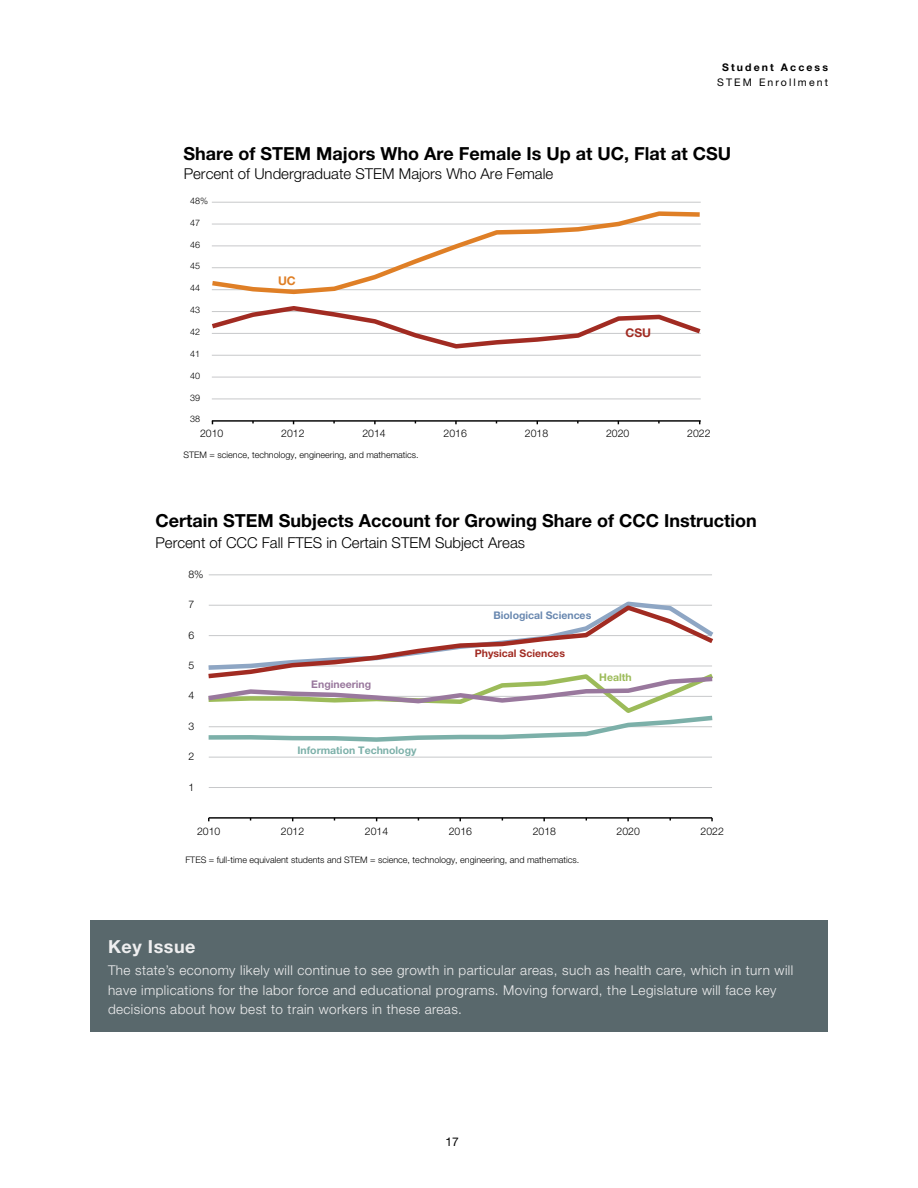
<style>
.page{position:relative;width:918px;height:1188px;background:#fff}
.page>*{position:absolute;margin:0;border:0;box-sizing:border-box;transform-origin:0 0}
.t1{font:700 18px "Helvetica Neue LT Pro";color:#000}
.t2{font:700 18px "Helvetica Neue LT";letter-spacing:.03em;color:#efeff0}
.t3{font:300 15px "Helvetica Neue LT Pro";color:#000}
.t4{font:300 13.5px/19.5px "Helvetica Neue LT";letter-spacing:.03em;color:#efeff0}
.t5{font:700 12px "Helvetica Neue LT Pro";color:#a12b22}
.t6{font:12px "Helvetica Neue LT";color:#000}
.t7{font:700 12px "Helvetica Neue LT Pro";color:#df7f26}
.t8{font:300 10.5px "Helvetica Neue LT Pro";color:#000}
.t9{font:700 10.5px "Helvetica Neue LT Pro";color:#7cb0a9}
.t10{font:700 10.5px "Helvetica Neue LT Pro";color:#6988b0}
.t11{font:700 10.5px "Helvetica Neue LT Pro";color:#a12b22}
.t12{font:10.5px "Helvetica Neue LT";letter-spacing:.2em;color:#000}
.t13{font:700 10.5px "Helvetica Neue LT";letter-spacing:.2em;color:#000}
.t14{font:700 10.5px "Helvetica Neue LT Pro";letter-spacing:-.005em;color:#99789d}
.t15{font:700 10.5px "Helvetica Neue LT Pro";color:#9cbb59}
.t16{font:300 9px "Helvetica Neue LT Pro";color:#000}
</style>
<div class="page">
<div style="left:90px;top:921px;width:738px;height:111px;background:#59686c"></div>
<hr style="left:209px;top:575px;width:503px;height:1px;background:#c7c8ca">
<hr style="left:209px;top:757px;width:503px;height:1px;background:#c7c8ca">
<hr style="left:209px;top:787px;width:503px;height:1px;background:#c7c8ca">
<hr style="left:209px;top:817px;width:503px;height:2px;background:#000">
<svg style="left:208px;top:601px;width:506px;height:141px"></svg>
<hr style="left:212px;top:202px;width:489px;height:1px;background:#c7c8ca">
<hr style="left:212px;top:355px;width:489px;height:1px;background:#c7c8ca">
<hr style="left:212px;top:377px;width:489px;height:1px;background:#c7c8ca">
<hr style="left:212px;top:399px;width:489px;height:1px;background:#c7c8ca">
<hr style="left:212px;top:420px;width:489px;height:2px;background:#000">
<svg style="left:212px;top:211px;width:489px;height:84px"></svg>
<svg style="left:212px;top:306px;width:489px;height:43px"></svg>
<p class="t13" style="left:722px;top:61px;width:107px">Student Access</p>
<p class="t12" style="left:717px;top:76px;width:112px">STEM Enrollment</p>
<h1 class="t1" style="left:184px;top:142px;width:549px">Share of STEM Majors Who Are Female Is Up at UC, Flat at CSU</h1>
<p class="t3" style="left:184px;top:164px;width:371px">Percent of Undergraduate STEM Majors Who Are Female</p>
<p class="t16" style="left:190px;top:195px;width:20px">48%</p>
<p class="t16" style="left:190px;top:217px;width:12px">47</p>
<p class="t16" style="left:190px;top:239px;width:12px">46</p>
<p class="t16" style="left:190px;top:261px;width:12px">45</p>
<p class="t16" style="left:190px;top:283px;width:12px">44</p>
<p class="t16" style="left:190px;top:304px;width:12px">43</p>
<p class="t16" style="left:190px;top:326px;width:12px">42</p>
<p class="t16" style="left:190px;top:348px;width:12px">41</p>
<p class="t16" style="left:190px;top:370px;width:12px">40</p>
<p class="t16" style="left:190px;top:392px;width:12px">39</p>
<p class="t16" style="left:190px;top:414px;width:12px">38</p>
<p class="t7" style="left:278px;top:274px;width:19px">UC</p>
<p class="t5" style="left:625px;top:325px;width:27px">CSU</p>
<p class="t8" style="left:200px;top:427px;width:25px">2010</p>
<p class="t8" style="left:281px;top:427px;width:25px">2012</p>
<p class="t8" style="left:362px;top:427px;width:25px">2014</p>
<p class="t8" style="left:444px;top:427px;width:25px">2016</p>
<p class="t8" style="left:525px;top:427px;width:25px">2018</p>
<p class="t8" style="left:606px;top:427px;width:25px">2020</p>
<p class="t8" style="left:687px;top:427px;width:25px">2022</p>
<p class="t16" style="left:184px;top:449px;width:237px">STEM = science, technology, engineering, and mathematics.</p>
<h1 class="t1" style="left:155px;top:509px;width:603px">Certain STEM Subjects Account for Growing Share of CCC Instruction</h1>
<p class="t3" style="left:155px;top:533px;width:371px">Percent of CCC Fall FTES in Certain STEM Subject Areas</p>
<p class="t8" style="left:188px;top:568px;width:17px">8%</p>
<p class="t8" style="left:188px;top:598px;width:7px">7</p>
<p class="t8" style="left:188px;top:628px;width:7px">6</p>
<p class="t8" style="left:188px;top:659px;width:7px">5</p>
<p class="t8" style="left:188px;top:689px;width:7px">4</p>
<p class="t8" style="left:188px;top:720px;width:7px">3</p>
<p class="t8" style="left:188px;top:750px;width:7px">2</p>
<p class="t8" style="left:188px;top:780px;width:7px">1</p>
<p class="t14" style="left:311px;top:677px;width:61px">Engineering</p>
<p class="t9" style="left:297px;top:744px;width:121px">Information Technology</p>
<p class="t10" style="left:493px;top:609px;width:99px">Biological Sciences</p>
<p class="t11" style="left:475px;top:647px;width:92px">Physical Sciences</p>
<p class="t15" style="left:599px;top:671px;width:34px">Health</p>
<p class="t8" style="left:197px;top:825px;width:25px">2010</p>
<p class="t8" style="left:281px;top:825px;width:25px">2012</p>
<p class="t8" style="left:365px;top:825px;width:25px">2014</p>
<p class="t8" style="left:449px;top:825px;width:25px">2016</p>
<p class="t8" style="left:533px;top:825px;width:25px">2018</p>
<p class="t8" style="left:617px;top:825px;width:25px">2020</p>
<p class="t8" style="left:701px;top:825px;width:25px">2022</p>
<p class="t16" style="left:185px;top:854px;width:395px">FTES = full-time equivalent students and STEM = science, technology, engineering, and mathematics.</p>
<h1 class="t2" style="left:108px;top:935px;width:89px">Key Issue</h1>
<p class="t4" style="left:108px;top:960px;width:687px">The state’s economy likely will continue to see growth in particular areas, such as health care, which in turn will have implications for the labor force and educational programs. Moving forward, the Legislature will face key decisions about how best to train workers in these areas.</p>
<p class="t6" style="left:446px;top:1134px;width:15px">17</p>
</div>
